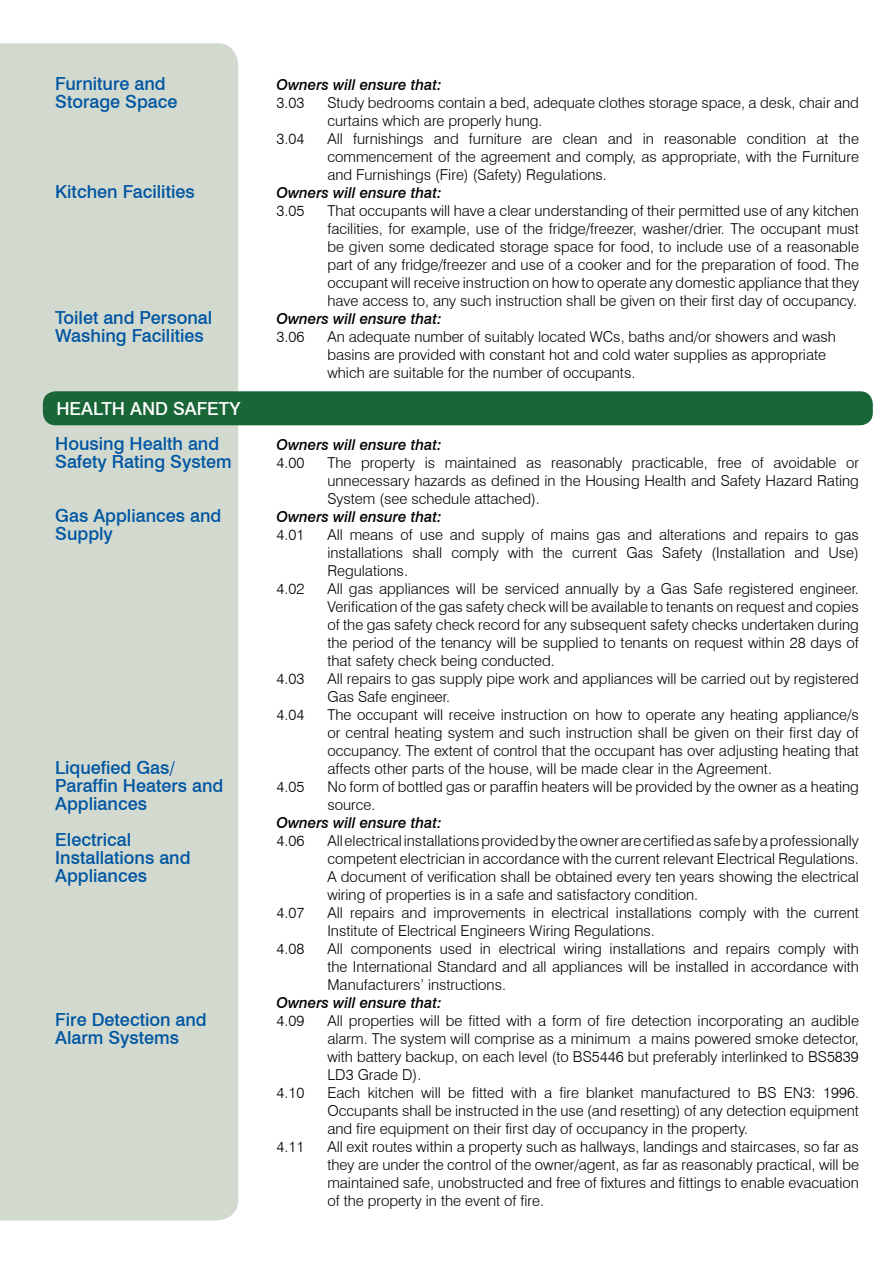
<style>
.page{position:relative;width:893px;height:1263px;background:#fff}
.page>*{position:absolute;margin:0;border:0;box-sizing:border-box;transform-origin:0 0}
.t1{font:500 18px/18px "Swiss 721 BT";color:#0056a2}
.t2{font:500 18px "Swiss 721 BT";color:#fff}
.t3{font:300 15px/18px "Swiss 721 BT";color:#000;text-align:justify}
.t4{font:italic 500 15px "Swiss 721 BT";color:#000}
</style>
<div class="page">
<div style="left:0;top:43px;width:238px;height:1177px;background:#d2d9cf"></div>
<div style="left:43px;top:391px;width:830px;height:34px;background:#196637;border-radius:13px"></div>
<p class="t1" style="left:55px;top:74px;width:124px">Furniture and<br>Storage Space</p>
<p class="t1" style="left:55px;top:182px;width:141px">Kitchen Facilities</p>
<p class="t1" style="left:55px;top:308px;width:158px">Toilet and Personal<br>Washing Facilities</p>
<p class="t2" style="left:56px;top:397px;width:185px">HEALTH AND SAFETY</p>
<p class="t1" style="left:55px;top:434px;width:178px">Housing Health and<br>Safety Rating System</p>
<p class="t1" style="left:55px;top:506px;width:168px">Gas Appliances and<br>Supply</p>
<p class="t1" style="left:55px;top:758px;width:170px">Liquefied Gas/<br>Paraffin Heaters and<br>Appliances</p>
<p class="t1" style="left:55px;top:830px;width:137px">Electrical<br>Installations and<br>Appliances</p>
<p class="t1" style="left:55px;top:1010px;width:153px">Fire Detection and<br>Alarm Systems</p>
<p class="t4" style="left:276px;top:76px;width:167px">Owners will ensure that:</p>
<p class="t3" style="left:276px;top:94px;width:29px">3.03</p>
<p class="t3" style="left:327px;top:94px;width:533px">Study bedrooms contain a bed, adequate clothes storage space, a desk, chair and curtains which are properly hung.</p>
<p class="t3" style="left:276px;top:130px;width:29px">3.04</p>
<p class="t3" style="left:327px;top:130px;width:533px">All furnishings and furniture are clean and in reasonable condition at the commencement of the agreement and comply, as appropriate, with the Furniture and Furnishings (Fire) (Safety) Regulations.</p>
<p class="t4" style="left:276px;top:184px;width:167px">Owners will ensure that:</p>
<p class="t3" style="left:276px;top:202px;width:29px">3.05</p>
<p class="t3" style="left:327px;top:202px;width:533px">That occupants will have a clear understanding of their permitted use of any kitchen facilities, for example, use of the fridge/freezer, washer/drier. The occupant must be given some dedicated storage space for food, to include use of a reasonable part of any fridge/freezer and use of a cooker and for the preparation of food. The occupant will receive instruction on how to operate any domestic appliance that they have access to, any such instruction shall be given on their first day of occupancy.</p>
<p class="t4" style="left:276px;top:310px;width:167px">Owners will ensure that:</p>
<p class="t3" style="left:276px;top:328px;width:29px">3.06</p>
<p class="t3" style="left:327px;top:328px;width:510px;text-align:left">An adequate number of suitably located WCs, baths and/or showers and wash basins are provided with constant hot and cold water supplies as appropriate which are suitable for the number of occupants.</p>
<p class="t4" style="left:276px;top:436px;width:167px">Owners will ensure that:</p>
<p class="t3" style="left:276px;top:454px;width:29px">4.00</p>
<p class="t3" style="left:327px;top:454px;width:533px">The property is maintained as reasonably practicable, free of avoidable or unnecessary hazards as defined in the Housing Health and Safety Hazard Rating System (see schedule attached).</p>
<p class="t4" style="left:276px;top:508px;width:167px">Owners will ensure that:</p>
<p class="t3" style="left:276px;top:526px;width:29px">4.01</p>
<p class="t3" style="left:327px;top:526px;width:533px">All means of use and supply of mains gas and alterations and repairs to gas installations shall comply with the current Gas Safety (Installation and Use)<br>Regulations.</p>
<p class="t3" style="left:276px;top:580px;width:29px">4.02</p>
<p class="t3" style="left:327px;top:580px;width:533px">All gas appliances will be serviced annually by a Gas Safe registered engineer.<br>Verification of the gas safety check will be available to tenants on request and copies of the gas safety check record for any subsequent safety checks undertaken during the period of the tenancy will be supplied to tenants on request within 28 days of that safety check being conducted.</p>
<p class="t3" style="left:276px;top:670px;width:29px">4.03</p>
<p class="t3" style="left:327px;top:670px;width:533px">All repairs to gas supply pipe work and appliances will be carried out by registered<br>Gas Safe engineer.</p>
<p class="t3" style="left:276px;top:706px;width:29px">4.04</p>
<p class="t3" style="left:327px;top:706px;width:533px">The occupant will receive instruction on how to operate any heating appliance/s or central heating system and such instruction shall be given on their first day of occupancy. The extent of control that the occupant has over adjusting heating that affects other parts of the house, will be made clear in the Agreement.</p>
<p class="t3" style="left:276px;top:778px;width:29px">4.05</p>
<p class="t3" style="left:327px;top:778px;width:533px">No form of bottled gas or paraffin heaters will be provided by the owner as a heating source.</p>
<p class="t4" style="left:276px;top:814px;width:167px">Owners will ensure that:</p>
<p class="t3" style="left:276px;top:832px;width:29px">4.06</p>
<p class="t3" style="left:327px;top:832px;width:533px">All electrical installations provided by the owner are certified as safe by a professionally competent electrician in accordance with the current relevant Electrical Regulations.<br>A document of verification shall be obtained every ten years showing the electrical wiring of properties is in a safe and satisfactory condition.</p>
<p class="t3" style="left:276px;top:904px;width:29px">4.07</p>
<p class="t3" style="left:327px;top:904px;width:533px">All repairs and improvements in electrical installations comply with the current<br>Institute of Electrical Engineers Wiring Regulations.</p>
<p class="t3" style="left:276px;top:940px;width:29px">4.08</p>
<p class="t3" style="left:327px;top:940px;width:533px">All components used in electrical wiring installations and repairs comply with the International Standard and all appliances will be installed in accordance with Manufacturers’ instructions.</p>
<p class="t4" style="left:276px;top:994px;width:167px">Owners will ensure that:</p>
<p class="t3" style="left:276px;top:1012px;width:29px">4.09</p>
<p class="t3" style="left:327px;top:1012px;width:533px">All properties will be fitted with a form of fire detection incorporating an audible alarm. The system will comprise as a minimum a mains powered smoke detector, with battery backup, on each level (to BS5446 but preferably interlinked to BS5839<br>LD3 Grade D).</p>
<p class="t3" style="left:276px;top:1084px;width:29px">4.10</p>
<p class="t3" style="left:327px;top:1084px;width:533px">Each kitchen will be fitted with a fire blanket manufactured to BS EN3: 1996.<br>Occupants shall be instructed in the use (and resetting) of any detection equipment and fire equipment on their first day of occupancy in the property.</p>
<p class="t3" style="left:276px;top:1138px;width:29px">4.11</p>
<p class="t3" style="left:327px;top:1138px;width:533px">All exit routes within a property such as hallways, landings and staircases, so far as they are under the control of the owner/agent, as far as reasonably practical, will be maintained safe, unobstructed and free of fixtures and fittings to enable evacuation of the property in the event of fire.</p>
</div>
